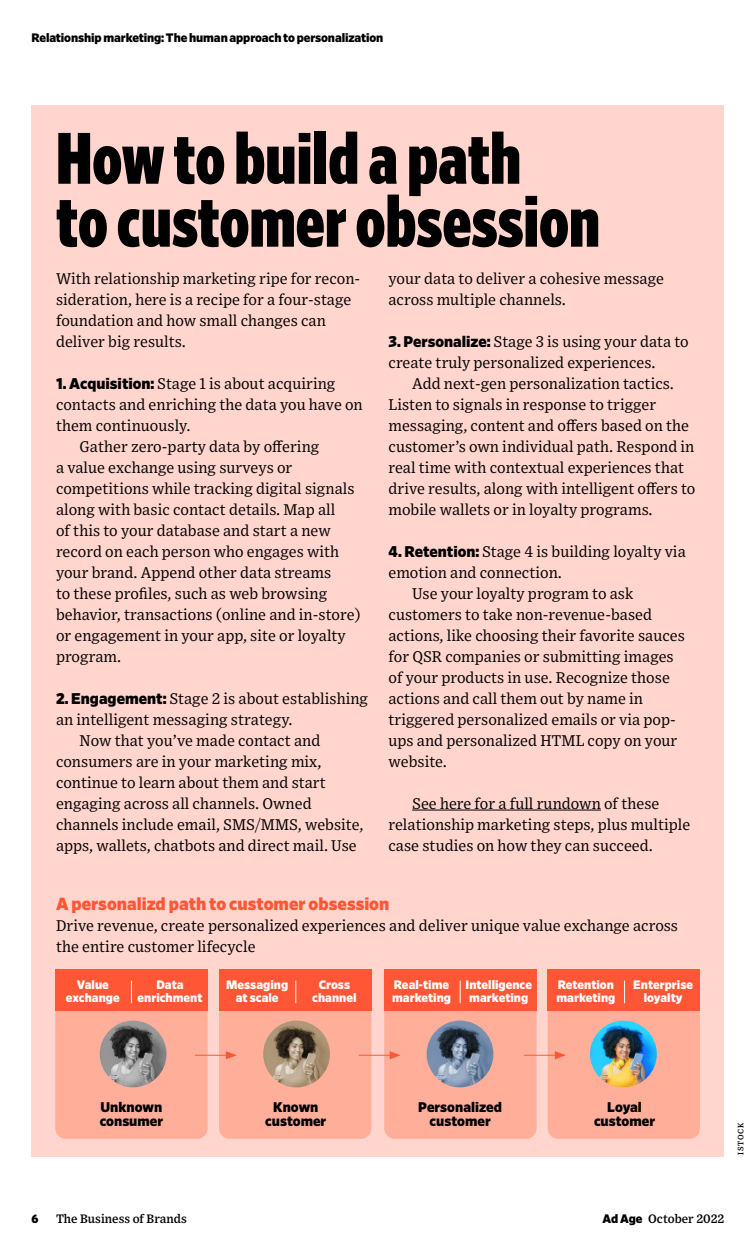
<style>
.page{position:relative;width:756px;height:1260px;background:#fff}
.page>*{position:absolute;margin:0;border:0;box-sizing:border-box;transform-origin:0 0}
.t1{font:900 condensed 72.62px/63px "Retina";color:#000}
.t2{font:900 17.5px "Retina";color:#ff5635}
.t3{font:15.58px/21px "Exchange";color:#000}
.t4{font:900 14px/14px "Retina";color:#000;text-align:center}
.t5{font:900 12.25px/12.2px "Retina";color:#fff;text-align:center}
.t6{font:900 12.25px "Retina";letter-spacing:-.01em;color:#000}
.t7{font:500 12.25px "Exchange";color:#000}
.t8{font:500 7.88px "Exchange";letter-spacing:.1em;color:#000}
.s1{font-family:"Retina";font-weight:900}
</style>
<div class="page">
<div style="left:32px;top:105px;width:693px;height:1052px;background:#ffd5cd"></div>
<hr style="left:412px;top:810px;width:189px;height:1px;background:#000">
<div style="left:55px;top:969px;width:153px;height:170px;background:#ffaf99;border-radius:11px"></div>
<div style="left:219px;top:969px;width:152px;height:170px;background:#ffaf99;border-radius:11px"></div>
<div style="left:384px;top:969px;width:153px;height:170px;background:#ffaf99;border-radius:11px"></div>
<div style="left:548px;top:969px;width:152px;height:170px;background:#ffaf99;border-radius:11px"></div>
<div style="left:55px;top:969px;width:153px;height:42px;background:#ff5635"></div>
<div style="left:219px;top:969px;width:152px;height:42px;background:#ff5635"></div>
<div style="left:384px;top:969px;width:153px;height:42px;background:#ff5635"></div>
<div style="left:548px;top:969px;width:152px;height:42px;background:#ff5635"></div>
<img style="left:100px;top:1021px;width:67px;height:66px;border-radius:33px">
<img style="left:263px;top:1021px;width:67px;height:66px;border-radius:33px">
<img style="left:427px;top:1021px;width:66px;height:66px;border-radius:33px">
<img style="left:590px;top:1021px;width:67px;height:66px;border-radius:33px">
<svg style="left:131px;top:981px;width:1px;height:22px"></svg>
<svg style="left:295px;top:981px;width:1px;height:22px"></svg>
<svg style="left:460px;top:981px;width:1px;height:22px"></svg>
<svg style="left:624px;top:981px;width:1px;height:22px"></svg>
<hr style="left:195px;top:1055px;width:34px;height:1px;background:#ff5635">
<svg style="left:226px;top:1051px;width:11px;height:8px"></svg>
<hr style="left:359px;top:1055px;width:33px;height:1px;background:#ff5635">
<svg style="left:390px;top:1051px;width:11px;height:8px"></svg>
<hr style="left:524px;top:1055px;width:34px;height:1px;background:#ff5635">
<svg style="left:555px;top:1051px;width:11px;height:8px"></svg>
<p class="t6" style="left:32px;top:30px;width:354px">Relationship marketing: The human approach to personalization</p>
<h1 class="t1" style="left:56px;top:126px;width:546px">How to build a path<br>to customer obsession</h1>
<p class="t3" style="left:56px;top:267px;width:306px">With relationship marketing ripe for recon&shy;sideration, here is a recipe for a four-stage foundation and how small changes can deliver big results.</p>
<p class="t3" style="left:56px;top:372px;width:281px"><span class="s1">1. Acquisition:</span> Stage 1 is about acquiring</p>
<p class="t3" style="left:56px;top:393px;width:308px">contacts and enriching the data you have on</p>
<p class="t3" style="left:56px;top:414px;width:136px">them continuously.</p>
<p class="t3" style="left:80px;top:435px;width:241px">Gather zero-party data by offering</p>
<p class="t3" style="left:56px;top:456px;width:238px">a value exchange using surveys or</p>
<p class="t3" style="left:56px;top:477px;width:300px">competitions while tracking digital signals</p>
<p class="t3" style="left:56px;top:498px;width:281px">along with basic contact details. Map all</p>
<p class="t3" style="left:56px;top:519px;width:276px">of this to your database and start a new</p>
<p class="t3" style="left:56px;top:540px;width:285px">record on each person who engages with</p>
<p class="t3" style="left:56px;top:561px;width:277px">your brand. Append other data streams</p>
<p class="t3" style="left:56px;top:582px;width:273px">to these profiles, such as web browsing</p>
<p class="t3" style="left:56px;top:603px;width:306px">behavior, transactions (online and in-store)</p>
<p class="t3" style="left:56px;top:624px;width:291px">or engagement in your app, site or loyalty</p>
<p class="t3" style="left:56px;top:645px;width:67px">program.</p>
<p class="t3" style="left:56px;top:687px;width:314px"><span class="s1">2. Engagement:</span> Stage 2 is about establishing</p>
<p class="t3" style="left:56px;top:708px;width:238px">an intelligent messaging strategy.</p>
<p class="t3" style="left:80px;top:729px;width:242px">Now that you’ve made contact and</p>
<p class="t3" style="left:56px;top:750px;width:267px">consumers are in your marketing mix,</p>
<p class="t3" style="left:56px;top:771px;width:271px">continue to learn about them and start</p>
<p class="t3" style="left:56px;top:792px;width:257px">engaging across all channels. Owned</p>
<p class="t3" style="left:56px;top:813px;width:309px">channels include email, SMS/MMS, website,</p>
<p class="t3" style="left:56px;top:834px;width:302px">apps, wallets, chatbots and direct mail. Use</p>
<p class="t3" style="left:388px;top:267px;width:277px">your data to deliver a cohesive message across multiple channels.</p>
<p class="t3" style="left:388px;top:330px;width:302px"><span class="s1">3. Personalize:</span> Stage 3 is using your data to create truly personalized experiences.</p>
<p class="t3" style="left:388px;top:372px;width:308px;text-indent:24px">Add next-gen personalization tactics.<br>Listen to signals in response to trigger messaging, content and offers based on the customer’s own individual path. Respond in real time with contextual experiences that drive results, along with intelligent offers to mobile wallets or in loyalty programs.</p>
<p class="t3" style="left:388px;top:540px;width:299px"><span class="s1">4. Retention:</span> Stage 4 is building loyalty via</p>
<p class="t3" style="left:388px;top:561px;width:175px">emotion and connection.</p>
<p class="t3" style="left:412px;top:582px;width:223px">Use your loyalty program to ask</p>
<p class="t3" style="left:388px;top:603px;width:265px">customers to take non-revenue-based</p>
<p class="t3" style="left:388px;top:624px;width:298px">actions, like choosing their favorite sauces</p>
<p class="t3" style="left:388px;top:645px;width:287px">for QSR companies or submitting images</p>
<p class="t3" style="left:388px;top:666px;width:283px">of your products in use. Recognize those</p>
<p class="t3" style="left:388px;top:687px;width:256px">actions and call them out by name in</p>
<p class="t3" style="left:388px;top:708px;width:289px">triggered personalized emails or via pop-</p>
<p class="t3" style="left:388px;top:729px;width:290px">ups and personalized HTML copy on your</p>
<p class="t3" style="left:388px;top:750px;width:60px">website.</p>
<p class="t3" style="left:388px;top:792px;width:303px;text-indent:24px">See here for a full rundown of these relationship marketing steps, plus multiple case studies on how they can succeed.</p>
<p class="t2" style="left:56px;top:893px;width:335px">A personalizd path to customer obsession</p>
<p class="t3" style="left:56px;top:915px;width:624px">Drive revenue, create personalized experiences and deliver unique value exchange across the entire customer lifecycle</p>
<p class="t5" style="left:66px;top:979px;width:55px">Value exchange</p>
<p class="t5" style="left:138px;top:979px;width:67px">Data enrichment</p>
<p class="t5" style="left:226px;top:979px;width:64px">Messaging at scale</p>
<p class="t5" style="left:312px;top:979px;width:46px">Cross channel</p>
<p class="t5" style="left:392px;top:979px;width:60px;text-align:left">Real-time marketing</p>
<p class="t5" style="left:466px;top:979px;width:68px">Intelligence marketing</p>
<p class="t5" style="left:556px;top:979px;width:60px;text-align:left">Retention marketing</p>
<p class="t5" style="left:633px;top:979px;width:61px">Enterprise loyalty</p>
<p class="t4" style="left:100px;top:1100px;width:65px;text-align:left">Unknown consumer</p>
<p class="t4" style="left:265px;top:1100px;width:63px">Known customer</p>
<p class="t4" style="left:418px;top:1100px;width:85px">Personalized customer</p>
<p class="t4" style="left:594px;top:1100px;width:63px">Loyal customer</p>
<p class="t8" style="left:736px;top:1155px;width:34px;rotate:-90deg">ISTOCK</p>
<p class="t6" style="left:32px;top:1211px;width:9px">6</p>
<p class="t7" style="left:56px;top:1211px;width:132px">The Business of Brands</p>
<p class="t7" style="left:603px;top:1211px;width:123px"><span class="s1">Ad Age</span> October 2022</p>
</div>
